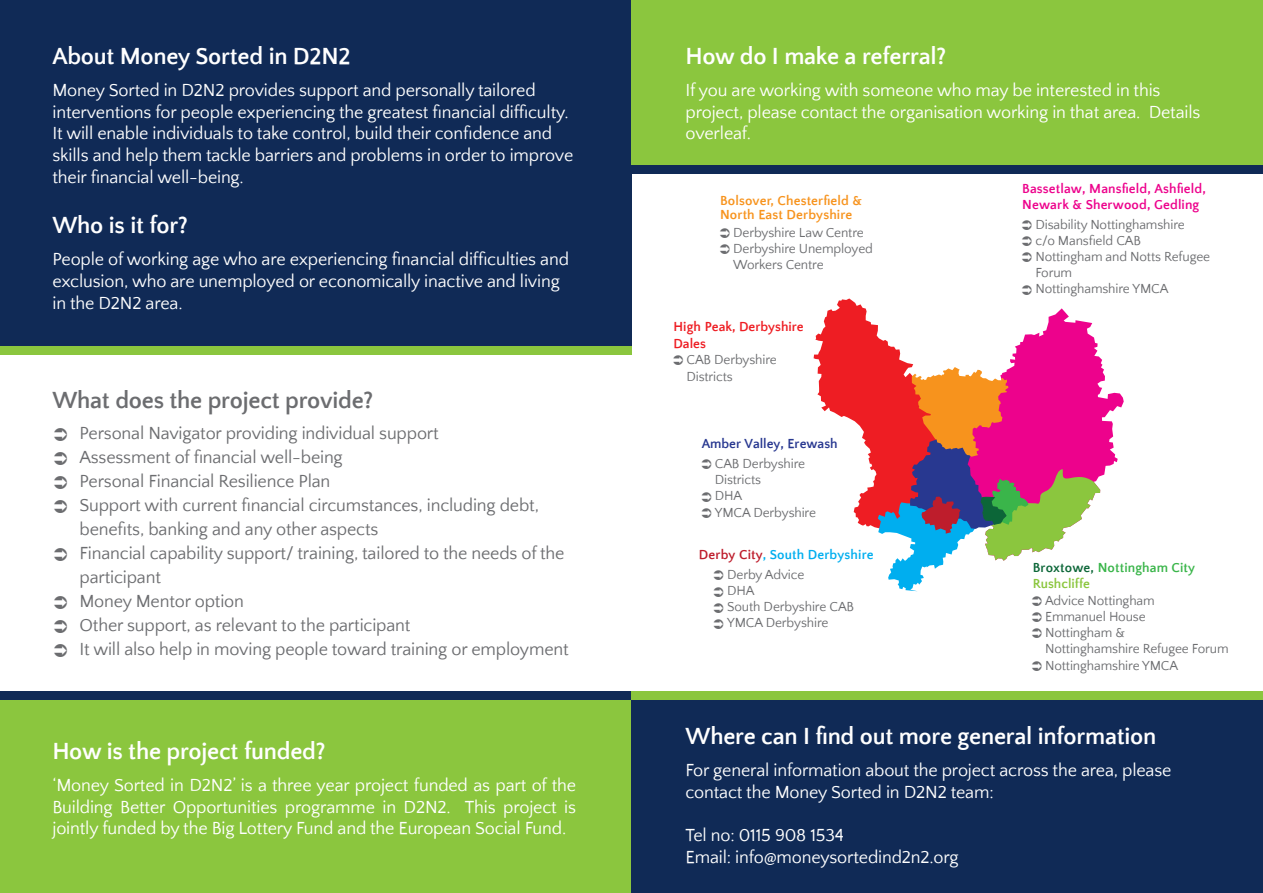
<style>
.page{position:relative;width:1263px;height:893px;background:#fff}
.page>*{position:absolute;margin:0;border:0;box-sizing:border-box;transform-origin:0 0}
.t1{font:700 24px "Quattrocento Sans";letter-spacing:-.01em;color:#fff}
.t2{font:700 24px "Quattrocento Sans";letter-spacing:-.01em;color:#6c6d70}
.t3{font:18px/21.6px "Quattrocento Sans";letter-spacing:-.01em;color:#fff}
.t4{font:18px/24px "Quattrocento Sans";letter-spacing:-.01em;color:#6c6d70}
.t5{font:13.5px/16.2px "Quattrocento Sans";letter-spacing:-.01em;color:#6c6d70}
.t6{font:700 13.5px/16.2px "Quattrocento Sans";letter-spacing:.01em;color:#ed028c}
.t7{font:700 13.5px/13.4px "Quattrocento Sans";letter-spacing:.01em;color:#f7931d}
.t8{font:700 13.5px/16.2px "Quattrocento Sans";letter-spacing:.01em;color:#3ab54a}
.t9{font:700 13.5px "Quattrocento Sans";letter-spacing:.01em;color:#00aeef}
.t10{font:700 13.5px/16.2px "Quattrocento Sans";color:#ee1d23}
.t11{font:700 13.5px "Quattrocento Sans";color:#283890}
.s1{color:#be1d2c}
.s2{color:#0c6638}
.s3{color:#8bc63e}
</style>
<div class="page">
<div style="left:0;top:699px;width:631px;height:194px;background:#8bc63e"></div>
<div style="left:631px;top:699px;width:632px;height:194px;background:#102a56"></div>
<div style="left:0;top:0;width:631px;height:346px;background:#102a56"></div>
<div style="left:631px;top:0;width:632px;height:165px;background:#8bc63e"></div>
<div style="left:0;top:346px;width:631px;height:8px;background:#8bc63e"></div>
<div style="left:631px;top:165px;width:632px;height:8px;background:#102a56"></div>
<div style="left:0;top:691px;width:631px;height:8px;background:#102a56"></div>
<div style="left:631px;top:691px;width:632px;height:8px;background:#8bc63e"></div>
<svg style="left:814px;top:298px;width:310px;height:294px"></svg>
<h1 class="t1" style="left:52px;top:43px;width:300px">About Money Sorted in D2N2</h1>
<p class="t3" style="left:52px;top:80px;width:522px">Money Sorted in D2N2 provides support and personally tailored interventions for people experiencing the greatest financial difficulty.<br>It will enable individuals to take control, build their confidence and skills and help them tackle barriers and problems in order to improve their financial well-being.</p>
<h1 class="t1" style="left:52px;top:213px;width:137px">Who is it for?</h1>
<p class="t3" style="left:52px;top:249px;width:518px">People of working age who are experiencing financial difficulties and exclusion, who are unemployed or economically inactive and living in the D2N2 area.</p>
<h1 class="t2" style="left:52px;top:388px;width:322px">What does the project provide?</h1>
<p class="t4" style="left:80px;top:422px;width:491px">Personal Navigator providing individual support<br>Assessment of financial well-being<br>Personal Financial Resilience Plan<br>Support with current financial circumstances, including debt, benefits, banking and any other aspects<br>Financial capability support/ training, tailored to the needs of the participant<br>Money Mentor option<br>Other support, as relevant to the participant<br>It will also help in moving people toward training or employment</p>
<h1 class="t1" style="left:52px;top:738px;width:275px">How is the project funded?</h1>
<p class="t3" style="left:52px;top:775px;width:525px;text-align:justify">‘Money Sorted in D2N2’ is a three year project funded as part of the Building Better Opportunities programme in D2N2. This project is jointly funded by the Big Lottery Fund and the European Social Fund.</p>
<h1 class="t1" style="left:686px;top:43px;width:262px">How do I make a referral?</h1>
<p class="t3" style="left:686px;top:80px;width:516px">If you are working with someone who may be interested in this project, please contact the organisation working in that area. Details overleaf.</p>
<p class="t7" style="left:720px;top:195px;width:143px">Bolsover, Chesterfield &amp;<br>North East Derbyshire</p>
<p class="t5" style="left:733px;top:224px;width:141px">Derbyshire Law Centre<br>Derbyshire Unemployed<br>Workers Centre</p>
<p class="t10" style="left:673px;top:319px;width:132px">High Peak, Derbyshire<br>Dales</p>
<p class="t5" style="left:686px;top:352px;width:92px">CAB Derbyshire<br>Districts</p>
<p class="t11" style="left:702px;top:436px;width:137px">Amber Valley, Erewash</p>
<p class="t5" style="left:715px;top:456px;width:103px">CAB Derbyshire<br>Districts<br>DHA<br>YMCA Derbyshire</p>
<p class="t9" style="left:699px;top:548px;width:176px"><span class="s1">Derby City</span>, South Derbyshire</p>
<p class="t5" style="left:727px;top:566px;width:128px">Derby Advice<br>DHA<br>South Derbyshire CAB<br>YMCA Derbyshire</p>
<p class="t6" style="left:1022px;top:181px;width:185px">Bassetlaw, Mansfield, Ashfield,<br>Newark &amp; Sherwood, Gedling</p>
<p class="t5" style="left:1035px;top:217px;width:176px">Disability Nottinghamshire<br>c/o Mansfield CAB<br>Nottingham and Notts Refugee<br>Forum<br>Nottinghamshire YMCA</p>
<p class="t8" style="left:1033px;top:560px;width:164px"><span class="s2">Broxtowe,</span> Nottingham City<br><span class="s3">Rushcliffe</span></p>
<p class="t5" style="left:1045px;top:593px;width:185px">Advice Nottingham<br>Emmanuel House<br>Nottingham &amp;<br>Nottinghamshire Refugee Forum<br>Nottinghamshire YMCA</p>
<h1 class="t1" style="left:686px;top:723px;width:472px">Where can I find out more general information</h1>
<p class="t3" style="left:686px;top:760px;width:487px">For general information about the project across the area, please contact the Money Sorted in D2N2 team:</p>
<p class="t3" style="left:686px;top:825px;width:275px">Tel no: 0115 908 1534<br>Email: info@moneysortedind2n2.org</p>
</div>
